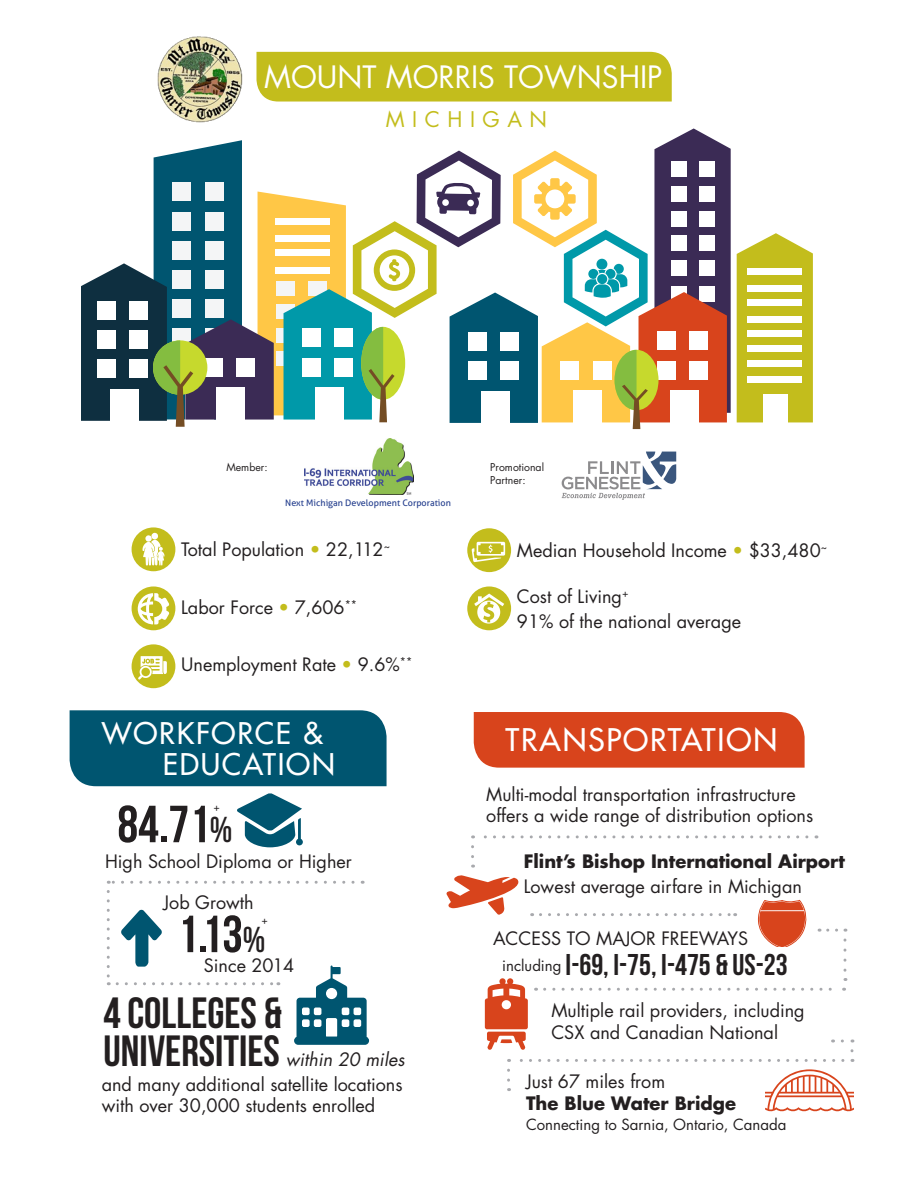
<style>
.page{position:relative;width:918px;height:1188px;background:#fff}
.page>*{position:absolute;margin:0;border:0;box-sizing:border-box;transform-origin:0 0}
.t1{font:52.2px "Bebas Neue";color:#231f20}
.t2{font:43.65px "Bebas Neue";color:#231f20}
.t3{font:30.3px "Futura";letter-spacing:.06em;color:#fff}
.t4{font:30px "Bebas Neue";color:#231f20}
.t5{font:30px "Futura";color:#fff}
.t6{font:29.1px "Futura";letter-spacing:.06em;color:#fff}
.t7{font:21px "Futura";letter-spacing:.36em;color:#c3bd1c}
.t8{font:18px/21.6px "Futura";color:#231f20}
.t9{font:700 18px "Futura";color:#231f20}
.t10{font:italic 18px "Futura";color:#231f20}
.t11{font:15px "Futura";color:#231f20}
.t12{font:10.5px "Futura";color:#231f20}
.t13{font:9px "Aller";color:#253f8e}
.s1{color:#c3bd1c}
.s2{font-size:36px}
.s3{font-family:"Futura";font-size:15px}
</style>
<div class="page">
<svg style="left:737px;top:233px;width:76px;height:189px;background:#cac538"></svg>
<div style="left:748px;top:269px;width:54px;height:6px;background:#fff"></div>
<div style="left:748px;top:285px;width:54px;height:6px;background:#fff"></div>
<div style="left:748px;top:300px;width:54px;height:6px;background:#fff"></div>
<div style="left:748px;top:316px;width:54px;height:6px;background:#fff"></div>
<div style="left:764px;top:395px;width:24px;height:28px;background:#fff"></div>
<div style="left:748px;top:331px;width:54px;height:6px;background:#fff"></div>
<div style="left:748px;top:346px;width:54px;height:6px;background:#fff"></div>
<div style="left:748px;top:361px;width:54px;height:6px;background:#fff"></div>
<div style="left:748px;top:377px;width:54px;height:6px;background:#fff"></div>
<svg style="left:81px;top:128px;width:650px;height:301px"></svg>
<div style="left:256px;top:52px;width:416px;height:50px;background:#c3bd1c"></div>
<div style="left:70px;top:710px;width:317px;height:76px;background:#005570"></div>
<svg style="left:237px;top:793px;width:66px;height:54px"></svg>
<svg style="left:108px;top:881px;width:245px;height:3px"></svg>
<svg style="left:107px;top:891px;width:3px;height:94px"></svg>
<svg style="left:117px;top:982px;width:162px;height:3px"></svg>
<svg style="left:294px;top:966px;width:75px;height:79px"></svg>
<div style="left:474px;top:712px;width:331px;height:56px;background:#d8441c"></div>
<svg style="left:447px;top:875px;width:71px;height:40px"></svg>
<svg style="left:473px;top:835px;width:334px;height:3px"></svg>
<svg style="left:471px;top:847px;width:3px;height:21px"></svg>
<svg style="left:828px;top:929px;width:18px;height:3px"></svg>
<svg style="left:843px;top:940px;width:3px;height:41px"></svg>
<svg style="left:758px;top:900px;width:49px;height:46px"></svg>
<svg style="left:540px;top:913px;width:196px;height:3px"></svg>
<svg style="left:545px;top:988px;width:300px;height:3px"></svg>
<svg style="left:485px;top:978px;width:43px;height:72px"></svg>
<svg style="left:766px;top:1069px;width:88px;height:42px"></svg>
<svg style="left:850px;top:1051px;width:4px;height:11px"></svg>
<svg style="left:509px;top:1059px;width:334px;height:3px"></svg>
<svg style="left:507px;top:1070px;width:3px;height:21px"></svg>
<div style="left:132px;top:527px;width:43px;height:44px;background:#c3bd1c;border-radius:50%"></div>
<svg style="left:143px;top:533px;width:21px;height:33px"></svg>
<div style="left:132px;top:586px;width:43px;height:44px;background:#c3bd1c;border-radius:50%"></div>
<svg style="left:138px;top:593px;width:31px;height:31px"></svg>
<div style="left:132px;top:644px;width:43px;height:44px;background:#c3bd1c;border-radius:50%"></div>
<svg style="left:138px;top:656px;width:29px;height:24px"></svg>
<div style="left:467px;top:528px;width:44px;height:44px;background:#c3bd1c;border-radius:50%"></div>
<svg style="left:472px;top:542px;width:33px;height:20px"></svg>
<div style="left:467px;top:586px;width:44px;height:44px;background:#c3bd1c;border-radius:50%"></div>
<svg style="left:474px;top:594px;width:30px;height:30px"></svg>
<svg style="left:121px;top:910px;width:41px;height:57px"></svg>
<img style="left:157px;top:36px;width:86px;height:87px">
<img style="left:305px;top:438px;width:109px;height:57px">
<svg style="left:562px;top:452px;width:114px;height:48px"></svg>
<p class="t5" style="left:264px;top:57px;width:400px">MOUNT MORRIS TOWNSHIP</p>
<p class="t7" style="left:386px;top:106px;width:163px">MICHIGAN</p>
<p class="t12" style="left:226px;top:460px;width:43px">Member:</p>
<p class="t13" style="left:285px;top:497px;width:167px">Next Michigan Development Corporation</p>
<p class="t12" style="left:490px;top:460px;width:55px">Promotional</p>
<p class="t12" style="left:490px;top:473px;width:37px">Partner:</p>
<p class="t8" style="left:181px;top:538px;width:210px">Total Population <span class="s1">•</span> 22,112<sup>~</sup></p>
<p class="t8" style="left:181px;top:596px;width:177px">Labor Force <span class="s1">•</span> 7,606<sup>**</sup></p>
<p class="t8" style="left:181px;top:654px;width:233px">Unemployment Rate <span class="s1">•</span> 9.6%<sup>**</sup></p>
<p class="t6" style="left:102px;top:715px;width:223px">WORKFORCE &amp;</p>
<p class="t6" style="left:163px;top:746px;width:174px">EDUCATION</p>
<p class="t1" style="left:117px;top:795px;width:116px">84.71<span class="s2">%</span></p>
<p class="t8" style="left:105px;top:851px;width:248px">High School Diploma or Higher</p>
<p class="t12" style="left:214px;top:801px;width:8px">+</p>
<p class="t8" style="left:164px;top:891px;width:92px">Job Growth</p>
<p class="t1" style="left:177px;top:905px;width:89px">1.13<span class="s2">%</span></p>
<p class="t12" style="left:261px;top:913px;width:8px">+</p>
<p class="t8" style="left:204px;top:955px;width:92px">Since 2014</p>
<p class="t2" style="left:103px;top:989px;width:180px">4 COLLEGES &amp;</p>
<p class="t2" style="left:103px;top:1027px;width:178px">UNIVERSITIES</p>
<p class="t10" style="left:286px;top:1048px;width:120px">within 20 miles</p>
<p class="t8" style="left:102px;top:1074px;width:302px">and many additional satellite locations</p>
<p class="t8" style="left:102px;top:1095px;width:275px">with over 30,000 students enrolled</p>
<p class="t8" style="left:517px;top:539px;width:312px">Median Household Income <span class="s1">•</span> $33,480<sup>~</sup></p>
<p class="t8" style="left:517px;top:586px;width:113px">Cost of Living<sup>+</sup></p>
<p class="t8" style="left:517px;top:611px;width:226px">91% of the national average</p>
<p class="t3" style="left:506px;top:721px;width:273px">TRANSPORTATION</p>
<p class="t8" style="left:486px;top:783px;width:329px">Multi-modal transportation infrastructure offers a wide range of distribution options</p>
<p class="t9" style="left:524px;top:849px;width:323px">Flint’s Bishop International Airport</p>
<p class="t8" style="left:524px;top:875px;width:280px">Lowest average airfare in Michigan</p>
<p class="t8" style="left:493px;top:928px;width:257px">ACCESS TO MAJOR FREEWAYS</p>
<p class="t4" style="left:502px;top:948px;width:287px"><span class="s3">including</span> I-69, I-75, I-475 &amp; US-23</p>
<p class="t8" style="left:551px;top:1000px;width:255px">Multiple rail providers, including<br>CSX and Canadian National</p>
<p class="t8" style="left:526px;top:1071px;width:141px">Just 67 miles from</p>
<p class="t9" style="left:526px;top:1091px;width:212px">The Blue Water Bridge</p>
<p class="t11" style="left:526px;top:1114px;width:262px">Connecting to Sarnia, Ontario, Canada</p>
</div>
